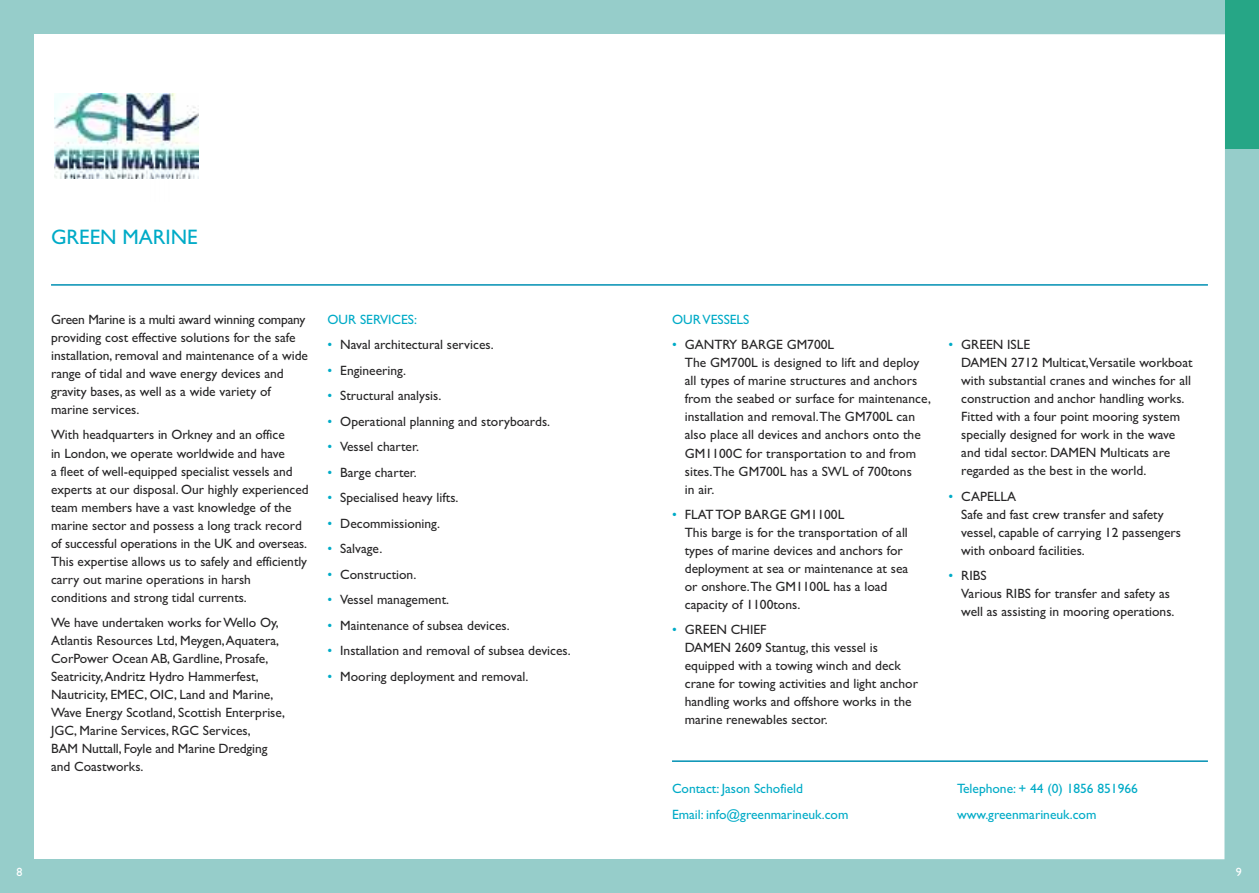
<style>
.page{position:relative;width:1259px;height:893px;background:#fff}
.page>*{position:absolute;margin:0;border:0;box-sizing:border-box;transform-origin:0 0}
.t1{font:21px "Gill Sans";color:#00abc7}
.t2{font:13.5px/18px "Gill Sans";color:#272627}
.t3{font:13.5px "Gill Sans";color:#00abc7}
.t4{font:12px "Gill Sans";color:#fff}
.s1{color:#00abc7}
</style>
<div class="page">
<div style="left:629px;top:0;width:630px;height:893px;background:#96cdca"></div>
<div style="left:1225px;top:0;width:34px;height:149px;background:#26a686"></div>
<div style="left:0;top:0;width:629px;height:893px;background:#96cdca"></div>
<div style="left:629px;top:34px;width:596px;height:825px;background:#fff"></div>
<div style="left:34px;top:34px;width:595px;height:825px;background:#fff"></div>
<img style="left:55px;top:94px;width:143px;height:85px">
<hr style="left:51px;top:284px;width:1157px;height:2px;background:#0090b3">
<hr style="left:672px;top:760px;width:536px;height:2px;background:#0090b3">
<div style="left:629px;top:51px;width:153px;height:193px;background:#fff"></div>
<div style="left:782px;top:51px;width:426px;height:193px;background:#fff"></div>
<h1 class="t1" style="left:51px;top:225px;width:148px">GREEN MARINE</h1>
<p class="t2" style="left:51px;top:310px;width:258px">Green Marine is a multi award winning company providing cost effective solutions for the safe installation, removal and maintenance of a wide range of tidal and wave energy devices and gravity bases, as well as a wide variety of marine services.</p>
<p class="t2" style="left:51px;top:426px;width:259px">With headquarters in Orkney and an office<br>in London, we operate worldwide and have<br>a fleet of well-equipped specialist vessels and experts at our disposal. Our highly experienced team members have a vast knowledge of the marine sector and possess a long track record of successful operations in the UK and overseas.<br>This expertise allows us to safely and efficiently carry out marine operations in harsh conditions and strong tidal currents.</p>
<p class="t2" style="left:51px;top:613px;width:236px">We have undertaken works forWello Oy, Atlantis Resources Ltd, Meygen,Aquatera, CorPower Ocean AB, Gardline, Prosafe, Seatricity,Andritz Hydro Hammerfest, Nautricity, EMEC, OIC, Land and Marine, Wave Energy Scotland, Scottish Enterprise, JGC, Marine Services, RGC Services,<br>BAM Nuttall, Foyle and Marine Dredging and Coastworks.</p>
<p class="t3" style="left:327px;top:311px;width:91px">OUR SERVICES:</p>
<p class="t2" style="left:327px;top:336px;width:168px"><span class="s1">•</span> Naval architectural services.</p>
<p class="t2" style="left:327px;top:361px;width:80px"><span class="s1">•</span> Engineering.</p>
<p class="t2" style="left:327px;top:387px;width:115px"><span class="s1">•</span> Structural analysis.</p>
<p class="t2" style="left:327px;top:412px;width:224px"><span class="s1">•</span> Operational planning and storyboards.</p>
<p class="t2" style="left:327px;top:438px;width:93px"><span class="s1">•</span> Vessel charter.</p>
<p class="t2" style="left:327px;top:463px;width:91px"><span class="s1">•</span> Barge charter.</p>
<p class="t2" style="left:327px;top:489px;width:133px"><span class="s1">•</span> Specialised heavy lifts.</p>
<p class="t2" style="left:327px;top:514px;width:114px"><span class="s1">•</span> Decommissioning.</p>
<p class="t2" style="left:327px;top:540px;width:56px"><span class="s1">•</span> Salvage.</p>
<p class="t2" style="left:327px;top:565px;width:90px"><span class="s1">•</span> Construction.</p>
<p class="t2" style="left:327px;top:591px;width:123px"><span class="s1">•</span> Vessel management.</p>
<p class="t2" style="left:327px;top:616px;width:184px"><span class="s1">•</span> Maintenance of subsea devices.</p>
<p class="t2" style="left:327px;top:642px;width:245px"><span class="s1">•</span> Installation and removal of subsea devices.</p>
<p class="t2" style="left:327px;top:667px;width:202px"><span class="s1">•</span> Mooring deployment and removal.</p>
<p class="t3" style="left:672px;top:311px;width:79px">OURVESSELS</p>
<p class="t2" style="left:685px;top:336px;width:248px;text-indent:-13px"><span class="s1">•</span> GANTRY BARGE GM700L<br>The GM700L is designed to lift and deploy all types of marine structures and anchors from the seabed or surface for maintenance, installation and removal.The GM700L can also place all devices and anchors onto the GM1100C for transportation to and from sites.The GM700L has a SWL of 700tons<br>in air.</p>
<p class="t2" style="left:685px;top:505px;width:225px;text-indent:-13px"><span class="s1">•</span> FLAT TOP BARGE GM1100L<br>This barge is for the transportation of all types of marine devices and anchors for deployment at sea or maintenance at sea or onshore.The GM1100L has a load capacity of 1100tons.</p>
<p class="t2" style="left:685px;top:621px;width:235px;text-indent:-13px"><span class="s1">•</span> GREEN CHIEF<br>DAMEN 2609 Stantug, this vessel is equipped with a towing winch and deck crane for towing activities and light anchor handling works and offshore works in the marine renewables sector.</p>
<p class="t2" style="left:961px;top:336px;width:233px;text-indent:-13px"><span class="s1">•</span> GREEN ISLE<br>DAMEN 2712 Multicat,Versatile workboat with substantial cranes and winches for all construction and anchor handling works.<br>Fitted with a four point mooring system specially designed for work in the wave and tidal sector. DAMEN Multicats are regarded as the best in the world.</p>
<p class="t2" style="left:961px;top:487px;width:221px;text-indent:-13px"><span class="s1">•</span> CAPELLA<br>Safe and fast crew transfer and safety vessel, capable of carrying 12 passengers with onboard facilities.</p>
<p class="t2" style="left:961px;top:567px;width:215px;text-indent:-13px"><span class="s1">•</span> RIBS<br>Various RIBS for transfer and safety as well as assisting in mooring operations.</p>
<p class="t3" style="left:672px;top:780px;width:133px">Contact: Jason Schofield</p>
<p class="t3" style="left:957px;top:780px;width:182px">Telephone: + 44 (0) 1856 851966</p>
<p class="t3" style="left:672px;top:806px;width:178px">Email: info@greenmarineuk.com</p>
<p class="t3" style="left:957px;top:806px;width:141px">www.greenmarineuk.com</p>
<p class="t4" style="left:17px;top:865px;width:7px">8</p>
<p class="t4" style="left:1236px;top:865px;width:7px">9</p>
</div>
